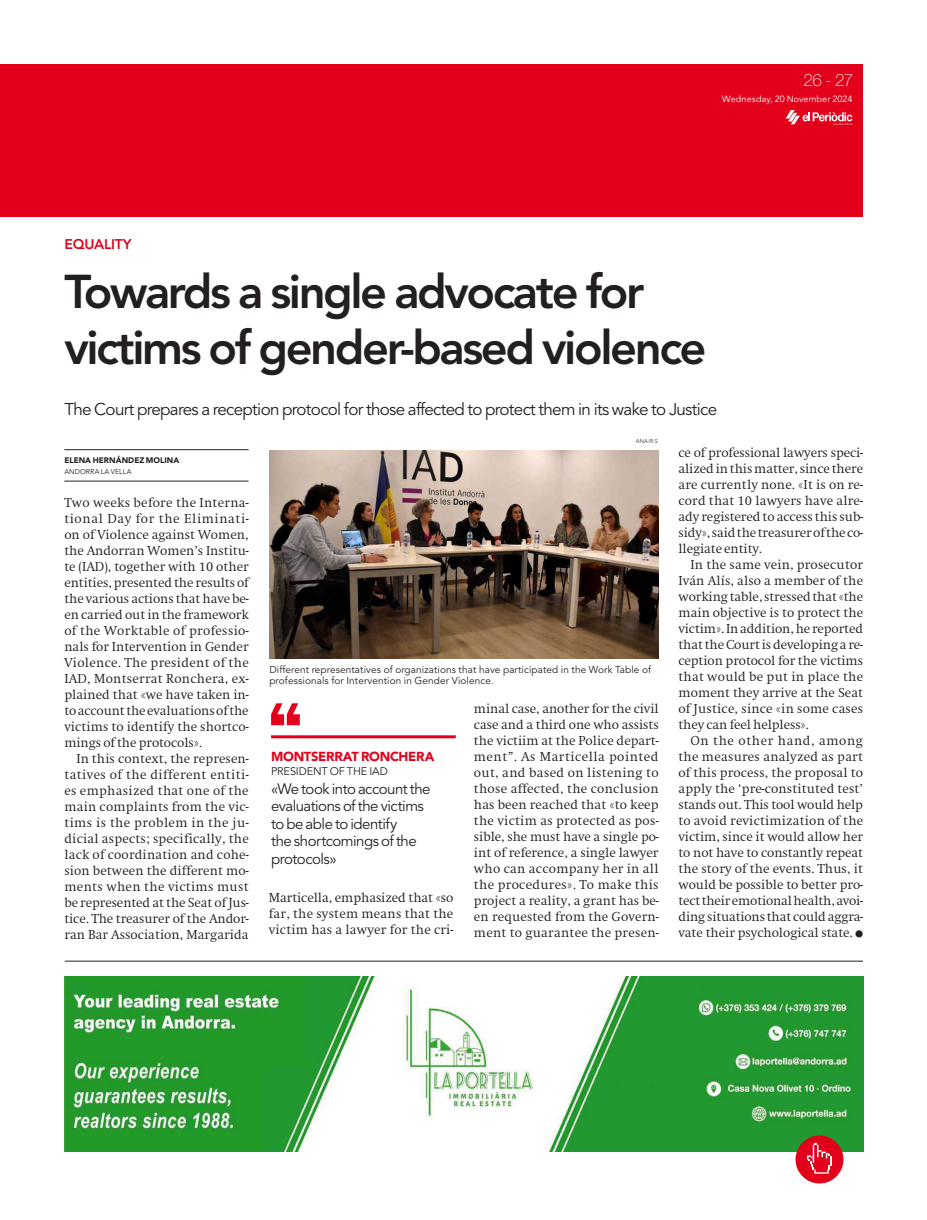
<style>
.page{position:relative;width:927px;height:1220px;background:#fff}
.page>*{position:absolute;margin:0;border:0;box-sizing:border-box;transform-origin:0 0}
.t1{font:800 47px/56px "Avenir LT Std";letter-spacing:-.05em;color:#231f20}
.t2{font:17px "Avenir LT Std";letter-spacing:-.04em;color:#231f20}
.t3{font:100 17px "Helvetica Neue LT Std";color:#fff}
.t4{font:15px/17.5px "Avenir LT Std";letter-spacing:-.035em;color:#231f20}
.t5{font:800 14px "Avenir LT Std";letter-spacing:-.015em;color:#e2001a}
.t6{font:900 13px "Avenir LT Std";letter-spacing:-.02em;color:#e2001a}
.t7{font:300 12.5px/16px "Swift ND Std";letter-spacing:.005em;color:#231f20;text-align:justify}
.t8{font:11px "Avenir LT Std";letter-spacing:-.01em;color:#231f20}
.t9{font:10px/11.4px "Avenir LT Std";letter-spacing:.01em;color:#231f20}
.t10{font:9px "Avenir LT Std";letter-spacing:.015em;color:#fff}
.t11{font:900 8px "Avenir LT Std";letter-spacing:.005em;color:#231f20}
.t12{font:7px "Avenir LT Std";letter-spacing:.015em;color:#231f20}
.t13{font:300 5.5px "Avenir LT Std";color:#231f20}
</style>
<div class="page">
<div style="left:0;top:64px;width:862px;height:153px;background:#e2001a"></div>
<svg style="left:785px;top:110px;width:67px;height:15px"></svg>
<hr style="left:65px;top:961px;width:798px;height:1px;background:#231f20">
<img style="left:65px;top:977px;width:798px;height:174px">
<svg style="left:795px;top:1136px;width:48px;height:48px"></svg>
<hr style="left:64px;top:449px;width:184px;height:1px;background:#231f20">
<hr style="left:64px;top:481px;width:184px;height:1px;background:#231f20">
<img style="left:269px;top:450px;width:389px;height:209px">
<hr style="left:271px;top:735px;width:185px;height:3px;background:#e2001a">
<svg style="left:271px;top:703px;width:29px;height:22px"></svg>
<h2 class="t3" style="left:803px;top:70px;width:51px">26 - 27</h2>
<p class="t10" style="left:722px;top:94px;width:132px">Wednesday, 20 November 2024</p>
<p class="t5" style="left:64px;top:236px;width:69px">EQUALITY</p>
<h1 class="t1" style="left:64px;top:263px;width:644px">Towards a single advocate for victims of gender-based violence</h1>
<h2 class="t2" style="left:64px;top:399px;width:654px">The Court prepares a reception protocol for those affected to protect them in its wake to Justice</h2>
<p class="t11" style="left:64px;top:455px;width:117px">ELENA HERNÁNDEZ MOLINA</p>
<p class="t12" style="left:64px;top:467px;width:69px">ANDORRA LA VELLA</p>
<p class="t7" style="left:64px;top:495px;width:186px">Two weeks before the Interna&shy;tional Day for the Eliminati&shy;on of Violence against Women, the Andorran Women’s Institu&shy;te (IAD), together with 10 other entities, presented the results of the various actions that have be&shy;en carried out in the framework of the Worktable of professio&shy;nals for Intervention in Gender Violence. The president of the IAD, Montserrat Ronchera, ex&shy;plained that «we have taken in&shy;to account the evaluations of the victims to identify the shortco&shy;mings of the protocols».</p>
<p class="t7" style="left:64px;top:751px;width:186px;text-indent:12px">In this context, the represen&shy;tatives of the different entiti&shy;es emphasized that one of the main complaints from the vic&shy;tims is the problem in the ju&shy;dicial aspects; specifically, the lack of coordination and cohe&shy;sion between the different mo&shy;ments when the victims must be represented at the Seat of Jus&shy;tice. The treasurer of the Andor&shy;ran Bar Association, Margarida</p>
<p class="t13" style="left:636px;top:438px;width:24px">ANA/R.S</p>
<p class="t9" style="left:269px;top:664px;width:383px">Different representatives of organizations that have participated in the Work Table of professionals for Intervention in Gender Violence.</p>
<p class="t7" style="left:474px;top:701px;width:186px">minal case, another for the civil case and a third one who assists the victiim at the Police depart&shy;ment”. As Marticella pointed out, and based on listening to those affected, the conclusion has been reached that «to keep the victim as protected as pos&shy;sible, she must have a single po&shy;int of reference, a single lawyer who can accompany her in all the procedures». To make this project a reality, a grant has be&shy;en requested from the Govern&shy;ment to guarantee the presen-</p>
<p class="t6" style="left:271px;top:748px;width:165px">MONTSERRAT RONCHERA</p>
<p class="t4" style="left:271px;top:780px;width:161px">«We took into account the evaluations of the victims to be able to identify<br>the shortcomings of the protocols»</p>
<p class="t8" style="left:271px;top:765px;width:118px">PRESIDENT OF THE IAD</p>
<p class="t7" style="left:269px;top:890px;width:186px">Marticella, emphasized that «so far, the system means that the victim has a lawyer for the cri-</p>
<p class="t7" style="left:678px;top:445px;width:186px">ce of professional lawyers speci&shy;alized in this matter, since there are currently none. «It is on re&shy;cord that 10 lawyers have alre&shy;ady registered to access this sub&shy;sidy», said the treasurer of the co&shy;llegiate entity.</p>
<p class="t7" style="left:678px;top:557px;width:186px;text-indent:12px">In the same vein, prosecutor Iván Alís, also a member of the working table, stressed that «the main objective is to protect the victim». In addition, he reported that the Court is developing a re&shy;ception protocol for the victims that would be put in place the moment they arrive at the Seat of Justice, since «in some cases they can feel helpless».</p>
<p class="t7" style="left:678px;top:733px;width:186px;text-indent:12px">On the other hand, among the measures analyzed as part of this process, the proposal to apply the ‘pre-constituted test’ stands out. This tool would help to avoid revictimization of the victim, since it would allow her to not have to constantly repeat the story of the events. Thus, it would be possible to better pro&shy;tect their emotional health, avoi&shy;ding situations that could aggra&shy;vate their psychological state.</p>
</div>
